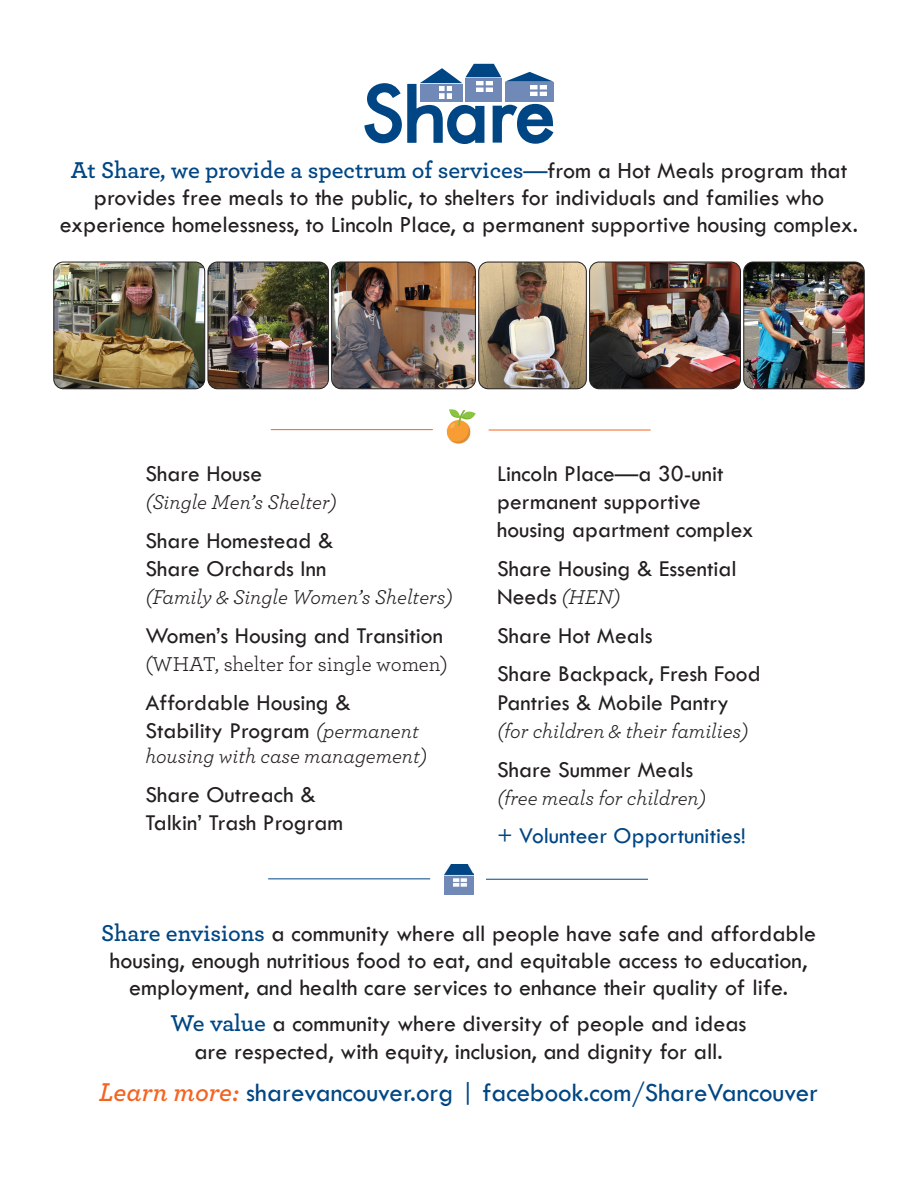
<style>
.page{position:relative;width:918px;height:1188px;background:#fff}
.page>*{position:absolute;margin:0;border:0;box-sizing:border-box;transform-origin:0 0}
.t1{font:27px "Tw Cen";color:#004684}
.t2{font:24px/27px "Tw Cen";color:#231f20;text-align:center}
.t3{font:23.55px/28.2px "Tw Cen";color:#231f20}
.t4{font:23.55px "Tw Cen";color:#004684}
.t5{font:italic 21px "Archer";color:#231f20}
.t6{font:21px "Archer";color:#231f20}
.s1{font-family:"Archer";font-weight:600;color:#004684}
.s2{color:#004684}
.s3{font-family:"Archer";font-style:italic;font-size:21px}
.s4{font-family:"Archer";font-weight:600;font-style:italic;color:#f36421}
</style>
<div class="page">
<svg style="left:364px;top:64px;width:190px;height:80px"></svg>
<img style="left:208px;top:262px;width:120px;height:127px">
<div style="left:208px;top:262px;width:121px;height:127px;border:1px solid #231f20;border-radius:10px"></div>
<img style="left:744px;top:262px;width:120px;height:127px">
<div style="left:744px;top:262px;width:120px;height:127px;border:1px solid #231f20;border-radius:10px"></div>
<img style="left:479px;top:262px;width:106px;height:127px">
<div style="left:479px;top:262px;width:108px;height:127px;border:1px solid #231f20;border-radius:10px"></div>
<img style="left:590px;top:262px;width:151px;height:127px">
<div style="left:589px;top:262px;width:152px;height:127px;border:1px solid #231f20;border-radius:10px"></div>
<img style="left:333px;top:262px;width:142px;height:127px">
<div style="left:331px;top:262px;width:145px;height:127px;border:1px solid #231f20;border-radius:10px"></div>
<img style="left:54px;top:262px;width:151px;height:127px">
<div style="left:54px;top:262px;width:151px;height:127px;border:1px solid #231f20;border-radius:10px"></div>
<img style="left:445px;top:864px;width:28px;height:30px">
<hr style="left:486px;top:879px;width:162px;height:1px;background:#004684">
<hr style="left:268px;top:879px;width:162px;height:1px;background:#004684">
<div style="left:446px;top:419px;width:25px;height:25px;border:1px solid #fff;border-radius:50%"></div>
<svg style="left:448px;top:409px;width:28px;height:35px"></svg>
<hr style="left:489px;top:430px;width:162px;height:1px;background:#f36421">
<hr style="left:271px;top:429px;width:162px;height:1px;background:#f36421">
<p class="t2" style="left:60px;top:157px;width:800px"><span class="s1">At Share, we provide a spectrum of services</span><span class="s2">—</span>from a Hot Meals program that provides free meals to the public, to shelters for individuals and families who experience homelessness, to Lincoln Place, a permanent supportive housing complex.</p>
<p class="t3" style="left:145px;top:459px;width:118px">Share House</p>
<p class="t5" style="left:145px;top:487px;width:193px">(Single Men’s Shelter)</p>
<p class="t3" style="left:145px;top:526px;width:190px">Share Homestead &amp;<br>Share Orchards Inn</p>
<p class="t5" style="left:145px;top:582px;width:309px">(Family &amp; Single Women’s Shelters)</p>
<p class="t3" style="left:145px;top:621px;width:299px">Women’s Housing and Transition</p>
<p class="t6" style="left:145px;top:649px;width:304px">(WHAT, shelter for single women)</p>
<p class="t3" style="left:145px;top:688px;width:275px">Affordable Housing &amp;<br>Stability Program <span class="s3">(permanent</span></p>
<p class="t5" style="left:145px;top:741px;width:283px">housing with case management)</p>
<p class="t3" style="left:145px;top:780px;width:199px">Share Outreach &amp;<br>Talkin’ Trash Program</p>
<p class="t3" style="left:497px;top:459px;width:258px">Lincoln Place—a 30-unit permanent supportive housing apartment complex</p>
<p class="t3" style="left:497px;top:554px;width:241px">Share Housing &amp; Essential<br>Needs <span class="s3">(HEN)</span></p>
<p class="t3" style="left:497px;top:621px;width:157px">Share Hot Meals</p>
<p class="t3" style="left:497px;top:660px;width:265px">Share Backpack, Fresh Food<br>Pantries &amp; Mobile Pantry</p>
<p class="t5" style="left:497px;top:716px;width:253px">(for children &amp; their families)</p>
<p class="t3" style="left:497px;top:755px;width:198px">Share Summer Meals</p>
<p class="t5" style="left:497px;top:783px;width:210px">(free meals for children)</p>
<p class="t4" style="left:497px;top:822px;width:250px">+ Volunteer Opportunities!</p>
<p class="t2" style="left:101px;top:919px;width:716px"><span class="s1">Share envisions</span> a community where all people have safe and affordable housing, enough nutritious food to eat, and equitable access to education, employment, and health care services to enhance their quality of life.</p>
<p class="t2" style="left:171px;top:1009px;width:578px;line-height:28.8px"><span class="s1">We value</span> a community where diversity of people and ideas are respected, with equity, inclusion, and dignity for all.</p>
<p class="t1" style="left:99px;top:1076px;width:721px"><span class="s4">Learn more:</span> sharevancouver.org | facebook.com/ShareVancouver</p>
</div>
